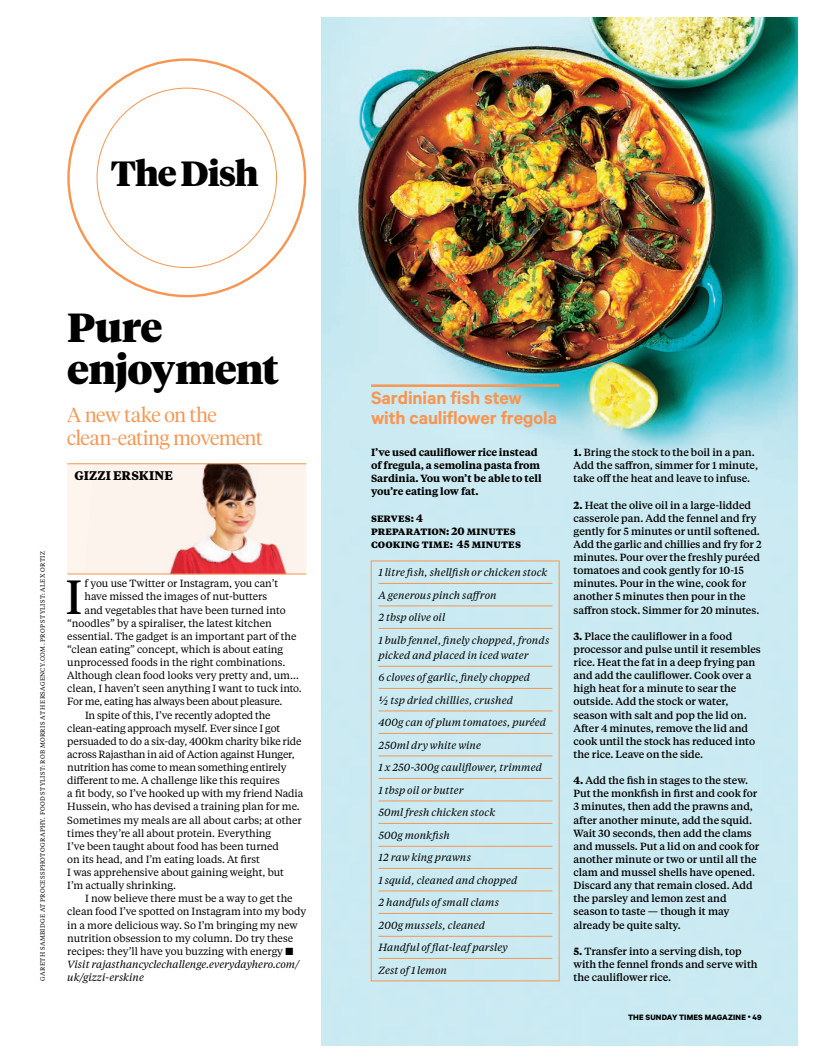
<style>
.page{position:relative;width:815px;height:1063px;background:#fff}
.page>*{position:absolute;margin:0;border:0;box-sizing:border-box;transform-origin:0 0}
.t1{font:47.75px "Tiempos Headline";color:#000}
.t2{font:900 40.5px/42.5px "Tiempos Headline";letter-spacing:-.02em;color:#000}
.t3{font:900 34.88px "Tiempos Headline";letter-spacing:-.025em;color:#000}
.t4{font:600 20px/20px "Calibre";letter-spacing:-.005em;color:#f79551}
.t5{font:300 20px/22.5px "Tiempos Headline";letter-spacing:-.015em;color:#f79551}
.t6{font:700 12.5px "Tiempos Text";letter-spacing:.01em;color:#000}
.t7{font:700 10.62px/13.1px "Tiempos Text";letter-spacing:.015em;color:#000}
.t8{font:500 10.38px/13.1px "Tiempos Text";letter-spacing:-.005em;color:#000}
.t9{font:10.38px "Tiempos Text";letter-spacing:-.005em;color:#000}
.t10{font:italic 10.38px/22.5px "Tiempos Text";letter-spacing:.005em;color:#000}
.t11{font:600 10.38px/13.1px "Tiempos Text";letter-spacing:-.005em;color:#000}
.t12{font:10.38px "Tiempos Text";letter-spacing:-.025em;color:#000}
.t13{font:700 8.75px "Calibre";letter-spacing:.02em;color:#000}
.t14{font:6.25px "Tiempos Text";letter-spacing:.055em;color:#000}
.s1{font-weight:700}
.s2{font-weight:400}
</style>
<div class="page">
<img style="left:321px;top:18px;width:476px;height:1027px">
<div style="left:67px;top:464px;width:239px;height:110px;background:#fef6ee"></div>
<img style="left:84px;top:465px;width:222px;height:109px">
<hr style="left:67px;top:464px;width:239px;height:1px;background:#f79551">
<hr style="left:67px;top:574px;width:239px;height:1px;background:#f79551">
<hr style="left:378px;top:583px;width:174px;height:1px;background:#f79551">
<hr style="left:378px;top:606px;width:174px;height:1px;background:#f79551">
<hr style="left:378px;top:628px;width:174px;height:1px;background:#f79551">
<hr style="left:378px;top:666px;width:174px;height:1px;background:#f79551">
<hr style="left:378px;top:688px;width:174px;height:1px;background:#f79551">
<hr style="left:378px;top:711px;width:174px;height:1px;background:#f79551">
<hr style="left:378px;top:733px;width:174px;height:1px;background:#f79551">
<hr style="left:378px;top:756px;width:174px;height:1px;background:#f79551">
<hr style="left:378px;top:778px;width:174px;height:1px;background:#f79551">
<hr style="left:378px;top:801px;width:174px;height:1px;background:#f79551">
<hr style="left:378px;top:823px;width:174px;height:1px;background:#f79551">
<hr style="left:378px;top:846px;width:174px;height:1px;background:#f79551">
<hr style="left:378px;top:868px;width:174px;height:1px;background:#f79551">
<hr style="left:378px;top:891px;width:174px;height:1px;background:#f79551">
<hr style="left:378px;top:913px;width:174px;height:1px;background:#f79551">
<hr style="left:378px;top:936px;width:174px;height:1px;background:#f79551">
<hr style="left:378px;top:958px;width:174px;height:1px;background:#f79551">
<div style="left:371px;top:561px;width:188px;height:420px;border:1px solid #f79551"></div>
<hr style="left:371px;top:384px;width:188px;height:3px;background:#f79551">
<p class="t3" style="left:111px;top:149px;width:149px">TheDish</p>
<p class="t2" style="left:67px;top:304px;width:213px">Pure enjoyment</p>
<p class="t5" style="left:67px;top:403px;width:197px">A new take on the clean-eating movement</p>
<p class="t6" style="left:74px;top:467px;width:100px">GIZZI ERSKINE</p>
<p class="t14" style="left:38px;top:981px;width:431px;rotate:-90deg">GARETH SAMBIDGE AT PROCESSPHOTOGRAPHY. FOOD STYLIST: ROB MORRIS AT HERSAGENCY.COM. PROP STYLIST: ALEX ORTIZ</p>
<p class="t1" style="left:66px;top:564px;width:18px">I</p>
<p class="t9" style="left:85px;top:577px;width:195px">f you use Twitter or Instagram, you can’t</p>
<p class="t9" style="left:85px;top:590px;width:184px">have missed the images of nut-butters</p>
<p class="t9" style="left:85px;top:603px;width:203px">and vegetables that have been turned into</p>
<p class="t9" style="left:67px;top:616px;width:206px">“noodles” by a spiraliser, the latest kitchen</p>
<p class="t9" style="left:67px;top:629px;width:231px">essential. The gadget is an important part of the</p>
<p class="t9" style="left:67px;top:642px;width:217px">“clean eating” concept, which is about eating</p>
<p class="t9" style="left:67px;top:655px;width:220px">unprocessed foods in the right combinations.</p>
<p class="t9" style="left:67px;top:669px;width:233px">Although clean food looks very pretty and, um…</p>
<p class="t9" style="left:67px;top:682px;width:236px">clean, I haven’t seen anything I want to tuck into.</p>
<p class="t12" style="left:67px;top:695px;width:217px">For me, eating has always been about pleasure.</p>
<p class="t9" style="left:85px;top:708px;width:187px">In spite of this, I’ve recently adopted the</p>
<p class="t9" style="left:67px;top:721px;width:215px">clean-eating approach myself. Ever since I got</p>
<p class="t9" style="left:67px;top:734px;width:236px">persuaded to do a six-day, 400km charity bike ride</p>
<p class="t9" style="left:67px;top:747px;width:229px">across Rajasthan in aid of Action against Hunger,</p>
<p class="t9" style="left:67px;top:760px;width:221px">nutrition has come to mean something entirely</p>
<p class="t9" style="left:67px;top:774px;width:214px">different to me. A challenge like this requires</p>
<p class="t9" style="left:67px;top:787px;width:238px">a fit body, so I’ve hooked up with my friend Nadia</p>
<p class="t9" style="left:67px;top:800px;width:234px">Hussein, who has devised a training plan for me.</p>
<p class="t9" style="left:67px;top:813px;width:236px">Sometimes my meals are all about carbs; at other</p>
<p class="t9" style="left:67px;top:826px;width:205px">times they’re all about protein. Everything</p>
<p class="t9" style="left:67px;top:839px;width:213px">I’ve been taught about food has been turned</p>
<p class="t9" style="left:67px;top:852px;width:194px">on its head, and I’m eating loads. At first</p>
<p class="t9" style="left:67px;top:865px;width:218px">I was apprehensive about gaining weight, but</p>
<p class="t9" style="left:67px;top:879px;width:110px">I’m actually shrinking.</p>
<p class="t9" style="left:85px;top:892px;width:209px">I now believe there must be a way to get the</p>
<p class="t9" style="left:67px;top:905px;width:240px">clean food I’ve spotted on Instagram into my body</p>
<p class="t9" style="left:67px;top:918px;width:232px">in a more delicious way. So I’m bringing my new</p>
<p class="t9" style="left:67px;top:931px;width:227px">nutrition obsession to my column. Do try these</p>
<p class="t9" style="left:67px;top:944px;width:227px">recipes: they’ll have you buzzing with energy ■</p>
<p class="t10" style="left:67px;top:953px;width:234px">Visit rajasthancyclechallenge.everydayhero.com/</p>
<p class="t10" style="left:67px;top:966px;width:78px">uk/gizzi-erskine</p>
<p class="t4" style="left:371px;top:387px;width:188px">Sardinian fish stew with cauliflower fregola</p>
<p class="t11" style="left:371px;top:445px;width:172px">I’ve used cauliflower rice instead of fregula, a semolina pasta from<br>Sardinia. You won’t be able to tell you’re eating low fat.</p>
<p class="t7" style="left:371px;top:511px;width:151px">SERVES: 4<br>PREPARATION: 20 MINUTES<br>COOKING TIME: 45 MINUTES</p>
<p class="t10" style="left:378px;top:561px;width:172px">1 litre fish, shellfish or chicken stock<br>A generous pinch saffron<br>2 tbsp olive oil<br>1 bulb fennel, finely chopped, fronds</p>
<p class="t10" style="left:378px;top:643px;width:169px">picked and placed in iced water<br>6 cloves of garlic, finely chopped<br>½ tsp dried chillies, crushed<br>400g can of plum tomatoes, puréed<br>250ml dry white wine<br>1 x 250-300g cauliflower, trimmed<br>1 tbsp oil or butter<br>50ml fresh chicken stock<br>500g monkfish<br>12 raw king prawns<br>1 squid, cleaned and chopped<br>2 handfuls of small clams<br>200g mussels, cleaned<br>Handful of flat-leaf parsley<br>Zest of 1 lemon</p>
<p class="t8" style="left:574px;top:445px;width:186px"><span class="s1">1.</span> Bring the stock to the boil in a pan.<br>Add the saffron, simmer for 1 minute, take off the heat and leave to infuse.</p>
<p class="t8" style="left:574px;top:498px;width:190px"><span class="s1">2.</span> Heat the olive oil in a large-lidded casserole pan. Add the fennel and fry gently for 5 minutes or until softened.<br>Add the garlic and chillies and fry for 2 minutes. Pour over the freshly puréed tomatoes and cook gently for 10-15 minutes. Pour in the wine, cook for another 5 minutes then pour in the saffron stock. Simmer for 20 minutes.</p>
<p class="t8" style="left:574px;top:629px;width:189px"><span class="s1">3.</span> Place the cauliflower in a food processor and pulse until it resembles rice. Heat the fat in a deep frying pan and add the cauliflower. Cook over a high heat for a minute to sear the outside. Add the stock or water, season with salt and pop the lid on.<br>After 4 minutes, remove the lid and cook until the stock has reduced into the rice. Leave on the side.</p>
<p class="t8" style="left:574px;top:773px;width:187px"><span class="s1">4.</span> Add the fish in stages to the stew.<br>Put the monkfish in first and cook for 3 minutes, then add the prawns and, after another minute, add the squid.<br>Wait 30 seconds, then add the clams and mussels. Put a lid on and cook for another minute or two or until all the clam and mussel shells have opened.<br>Discard any that remain closed. Add the parsley and lemon zest and season to taste — though it may already be quite salty.</p>
<p class="t8" style="left:574px;top:944px;width:186px"><span class="s1">5.</span> Transfer into a serving dish, top with the fennel fronds and serve with</p>
<p class="t8" style="left:574px;top:970px;width:99px">the cauliflower rice.</p>
<p class="t13" style="left:628px;top:1012px;width:135px">THE SUNDAY TIMES MAGAZINE <span class="s2">•</span> 49</p>
</div>
